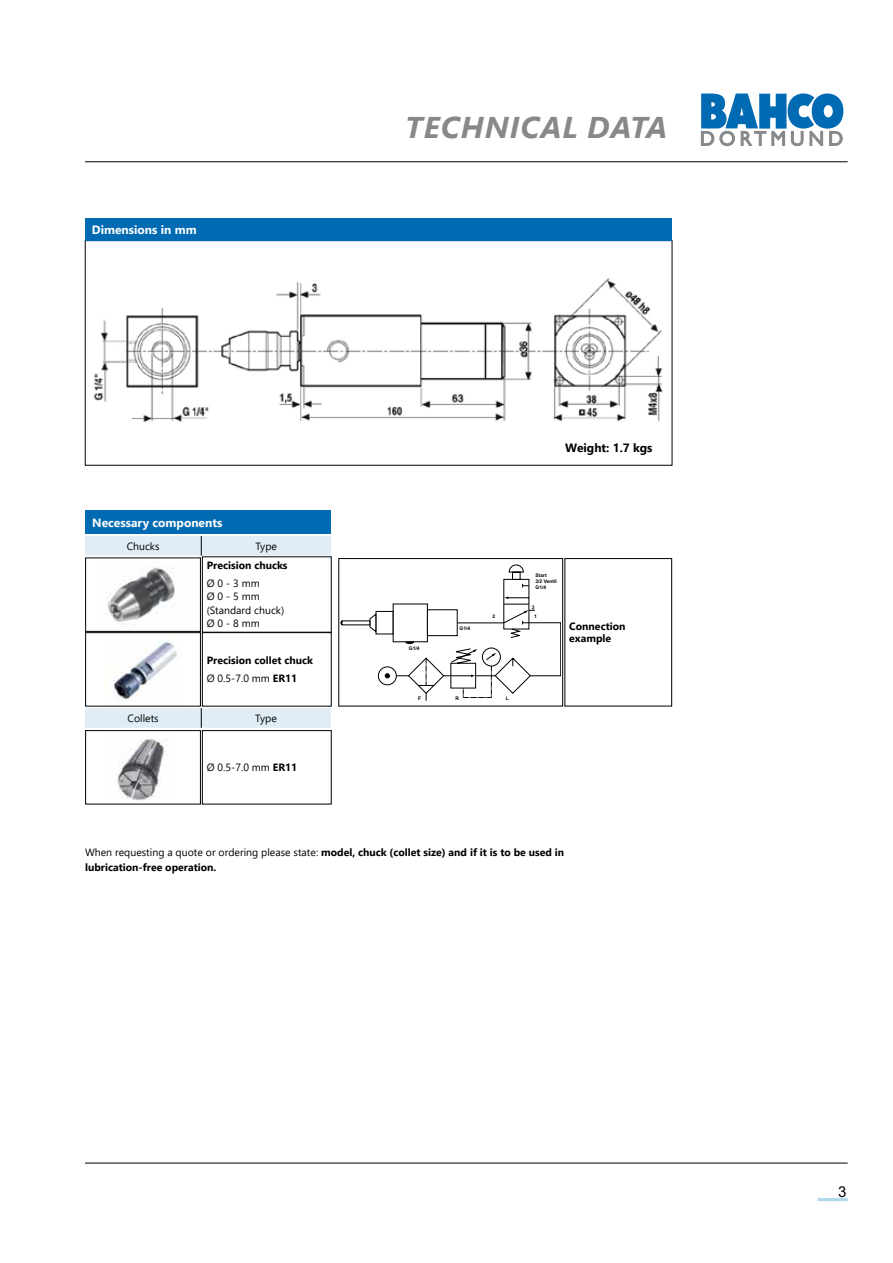
<style>
.page{position:relative;width:893px;height:1263px;background:#fff}
.page>*{position:absolute;margin:0;border:0;box-sizing:border-box;transform-origin:0 0}
.t1{font:italic 700 30px "Segoe UI";letter-spacing:.035em;color:#87888a}
.t2{font:15px "Arial";color:#000}
.t3{font:700 12px "Segoe UI";color:#fff}
.t4{font:700 12px "Segoe UI";color:#000}
.t5{font:700 10.5px/17.7px "Segoe UI";color:#000}
.t6{font:10.5px/13.5px "Segoe UI";color:#000}
.t7{font:700 4.95px/6px "Arial";color:#000}
.s1{font-weight:400}
.s2{font-weight:700}
</style>
<div class="page">
<hr style="left:85px;top:162px;width:763px;height:1px;background:#000">
<hr style="left:818px;top:1198px;width:30px;height:3px;background:#add7ed">
<hr style="left:85px;top:1163px;width:763px;height:1px;background:#000">
<svg style="left:700px;top:93px;width:143px;height:54px"></svg>
<img style="left:93px;top:278px;width:570px;height:145px">
<div style="left:86px;top:511px;width:245px;height:23px;background:#006ab3"></div>
<img style="left:107px;top:567px;width:68px;height:58px">
<div style="left:85px;top:558px;width:116px;height:73px;border:1px solid #000"></div>
<div style="left:202px;top:632px;width:129px;height:74px;border:1px solid #000"></div>
<img style="left:105px;top:641px;width:72px;height:60px">
<div style="left:85px;top:632px;width:116px;height:74px;border:1px solid #000"></div>
<div style="left:85px;top:218px;width:587px;height:23px;background:#006ab3"></div>
<div style="left:202px;top:730px;width:129px;height:74px;border:1px solid #000"></div>
<img style="left:117px;top:739px;width:51px;height:61px">
<div style="left:85px;top:730px;width:116px;height:74px;border:1px solid #000"></div>
<svg style="left:341px;top:565px;width:220px;height:136px"></svg>
<div style="left:339px;top:558px;width:224px;height:148px;border:1px solid #000"></div>
<div style="left:565px;top:558px;width:107px;height:148px;border:1px solid #000"></div>
<div style="left:85px;top:536px;width:246px;height:20px;background:#e0edf6"></div>
<div style="left:85px;top:708px;width:246px;height:20px;background:#e0edf6"></div>
<p class="t3" style="left:92px;top:218px;width:106px">Dimensions in mm</p>
<p class="t3" style="left:92px;top:511px;width:132px">Necessary components</p>
<p class="t5" style="left:207px;top:556px;width:82px">Precision chucks</p>
<p class="t6" style="left:207px;top:575px;width:79px">Ø 0 - 3 mm<br>Ø 0 - 5 mm (Standard chuck)<br>Ø 0 - 8 mm</p>
<p class="t5" style="left:207px;top:651px;width:108px">Precision collet chuck<br><span class="s1">Ø 0.5-7.0 mm</span> ER11</p>
<p class="t6" style="left:127px;top:538px;width:34px">Chucks</p>
<p class="t6" style="left:255px;top:538px;width:23px">Type</p>
<p class="t6" style="left:128px;top:710px;width:33px">Collets</p>
<p class="t6" style="left:255px;top:710px;width:23px">Type</p>
<p class="t6" style="left:207px;top:760px;width:92px">Ø 0.5-7.0 mm <span class="s2">ER11</span></p>
<h1 class="t1" style="left:405px;top:99px;width:264px">TECHNICAL DATA</h1>
<p class="t4" style="left:565px;top:436px;width:89px">Weight: 1.7 kgs</p>
<p class="t7" style="left:409px;top:645px;width:12px">G1/4</p>
<p class="t7" style="left:459px;top:625px;width:12px">G1/4</p>
<p class="t7" style="left:493px;top:613px;width:4px">2</p>
<p class="t7" style="left:418px;top:695px;width:5px">F</p>
<p class="t7" style="left:455px;top:695px;width:5px">R</p>
<p class="t7" style="left:506px;top:695px;width:5px">L</p>
<p class="t7" style="left:535px;top:572px;width:23px">Start<br>3/2 Ventil<br>G1/4</p>
<p class="t7" style="left:532px;top:604px;width:7px;line-height:8.4px;text-align:center">3<br>1</p>
<p class="t5" style="left:569px;top:620px;width:58px;line-height:12px">Connection example</p>
<p class="t5" style="left:85px;top:844px;width:481px;line-height:15px"><span class="s1">When requesting a quote or ordering please state:</span> model, chuck (collet size) and if it is to be used in lubrication-free operation.</p>
<h2 class="t2" style="left:838px;top:1181px;width:10px">3</h2>
</div>
